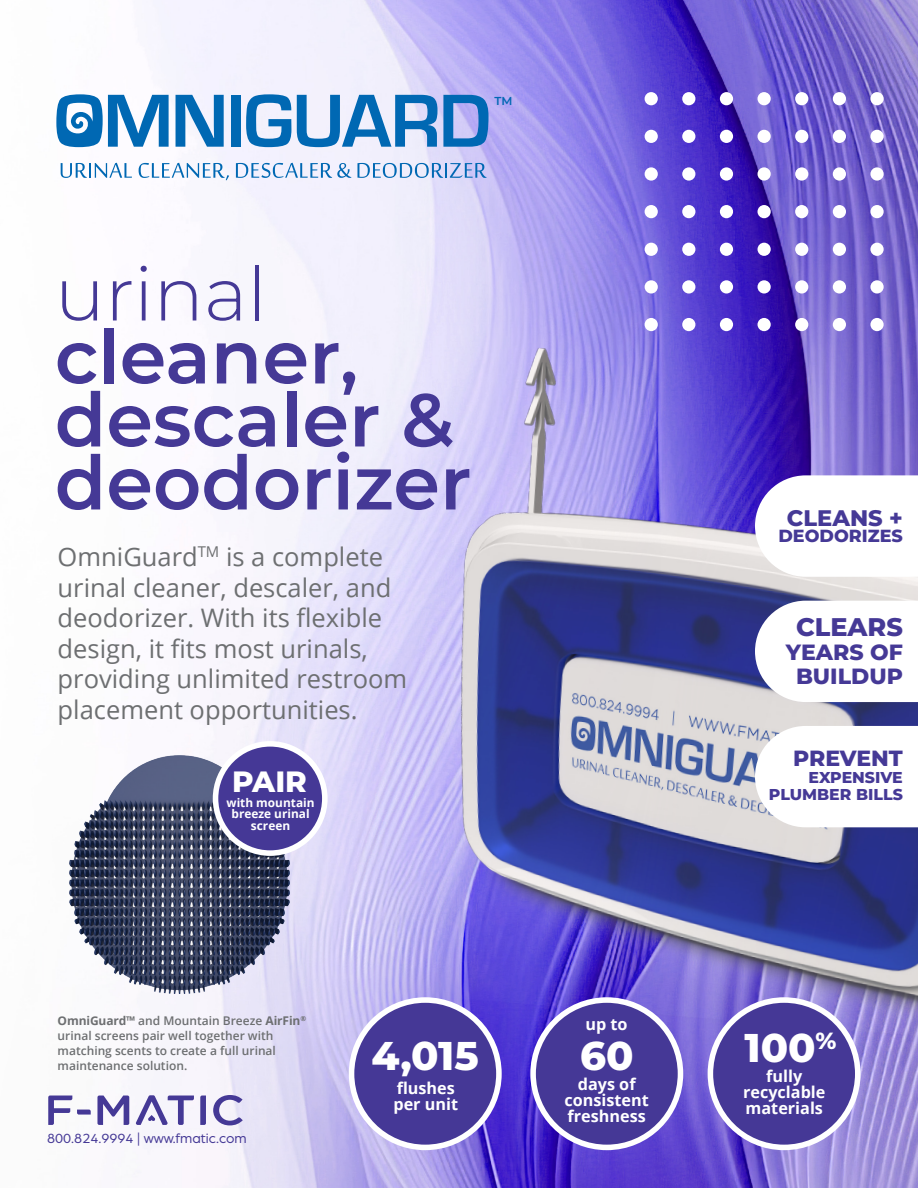
<style>
.page{position:relative;width:918px;height:1188px;background:#fff}
.page>*{position:absolute;margin:0;border:0;box-sizing:border-box;transform-origin:0 0}
.t1{font:600 75px/63px "Montserrat";color:#453996}
.t2{font:300 75px "Montserrat";color:#453996}
.t3{font:800 40.05px "Montserrat";color:#fff}
.t4{font:800 29.4px "Montserrat";color:#fff}
.t5{font:25.5px/30.6px "Open Sans";color:#6d6f71}
.t6{font:800 25.5px "Montserrat";color:#453996}
.t7{font:800 22.5px "Montserrat";color:#453996}
.t8{font:800 22.05px/24.2px "Montserrat";color:#453996;text-align:center}
.t9{font:800 17.55px "Montserrat";color:#453996}
.t10{font:700 16.2px/16.2px "Open Sans";color:#fff;text-align:center}
.t11{font:800 15.75px/17.2px "Montserrat";color:#453996;text-align:right}
.t12{font:14.25px "Arboria";color:#453996}
.t13{font:600 12px/15px "Open Sans";color:#6d6f71}
.t14{font:700 11.85px/11.9px "Open Sans";color:#fff;text-align:center}
.t15{font:600 11.55px "Montserrat";color:#0068b3}
.s1{font-weight:700}
</style>
<div class="page">
<img style="left:49px;top:0;width:869px;height:1188px">
<img style="left:365px;top:290px;width:553px;height:746px">
<svg style="left:755px;top:475px;width:163px;height:102px"></svg>
<svg style="left:755px;top:601px;width:163px;height:101px"></svg>
<svg style="left:755px;top:726px;width:163px;height:101px"></svg>
<div style="left:645px;top:92px;width:13px;height:13px;background:#fff;border-radius:50%"></div>
<div style="left:682px;top:92px;width:13px;height:13px;background:#fff;border-radius:50%"></div>
<div style="left:720px;top:92px;width:13px;height:13px;background:#fff;border-radius:50%"></div>
<div style="left:758px;top:92px;width:13px;height:13px;background:#fff;border-radius:50%"></div>
<div style="left:795px;top:92px;width:13px;height:13px;background:#fff;border-radius:50%"></div>
<div style="left:833px;top:92px;width:13px;height:13px;background:#fff;border-radius:50%"></div>
<div style="left:870px;top:92px;width:14px;height:13px;background:#fff;border-radius:50%"></div>
<div style="left:645px;top:130px;width:13px;height:13px;background:#fff;border-radius:50%"></div>
<div style="left:682px;top:130px;width:13px;height:13px;background:#fff;border-radius:50%"></div>
<div style="left:720px;top:130px;width:13px;height:13px;background:#fff;border-radius:50%"></div>
<div style="left:758px;top:130px;width:13px;height:13px;background:#fff;border-radius:50%"></div>
<div style="left:795px;top:130px;width:13px;height:13px;background:#fff;border-radius:50%"></div>
<div style="left:833px;top:130px;width:13px;height:13px;background:#fff;border-radius:50%"></div>
<div style="left:870px;top:130px;width:14px;height:13px;background:#fff;border-radius:50%"></div>
<div style="left:645px;top:167px;width:13px;height:14px;background:#fff;border-radius:50%"></div>
<div style="left:682px;top:167px;width:13px;height:14px;background:#fff;border-radius:50%"></div>
<div style="left:720px;top:167px;width:13px;height:14px;background:#fff;border-radius:50%"></div>
<div style="left:758px;top:167px;width:13px;height:14px;background:#fff;border-radius:50%"></div>
<div style="left:795px;top:167px;width:13px;height:14px;background:#fff;border-radius:50%"></div>
<div style="left:833px;top:167px;width:13px;height:14px;background:#fff;border-radius:50%"></div>
<div style="left:870px;top:167px;width:14px;height:14px;background:#fff;border-radius:50%"></div>
<div style="left:645px;top:205px;width:13px;height:13px;background:#fff;border-radius:50%"></div>
<div style="left:682px;top:205px;width:13px;height:13px;background:#fff;border-radius:50%"></div>
<div style="left:720px;top:205px;width:13px;height:13px;background:#fff;border-radius:50%"></div>
<div style="left:758px;top:205px;width:13px;height:13px;background:#fff;border-radius:50%"></div>
<div style="left:795px;top:205px;width:13px;height:13px;background:#fff;border-radius:50%"></div>
<div style="left:833px;top:205px;width:13px;height:13px;background:#fff;border-radius:50%"></div>
<div style="left:870px;top:205px;width:14px;height:13px;background:#fff;border-radius:50%"></div>
<div style="left:645px;top:243px;width:13px;height:13px;background:#fff;border-radius:50%"></div>
<div style="left:682px;top:243px;width:13px;height:13px;background:#fff;border-radius:50%"></div>
<div style="left:720px;top:243px;width:13px;height:13px;background:#fff;border-radius:50%"></div>
<div style="left:758px;top:243px;width:13px;height:13px;background:#fff;border-radius:50%"></div>
<div style="left:795px;top:243px;width:13px;height:13px;background:#fff;border-radius:50%"></div>
<div style="left:833px;top:243px;width:13px;height:13px;background:#fff;border-radius:50%"></div>
<div style="left:870px;top:243px;width:14px;height:13px;background:#fff;border-radius:50%"></div>
<div style="left:645px;top:280px;width:13px;height:14px;background:#fff;border-radius:50%"></div>
<div style="left:682px;top:280px;width:13px;height:14px;background:#fff;border-radius:50%"></div>
<div style="left:720px;top:280px;width:13px;height:14px;background:#fff;border-radius:50%"></div>
<div style="left:758px;top:280px;width:13px;height:14px;background:#fff;border-radius:50%"></div>
<div style="left:795px;top:280px;width:13px;height:14px;background:#fff;border-radius:50%"></div>
<div style="left:833px;top:280px;width:13px;height:14px;background:#fff;border-radius:50%"></div>
<div style="left:870px;top:280px;width:14px;height:14px;background:#fff;border-radius:50%"></div>
<div style="left:645px;top:318px;width:13px;height:13px;background:#fff;border-radius:50%"></div>
<div style="left:682px;top:318px;width:13px;height:13px;background:#fff;border-radius:50%"></div>
<div style="left:720px;top:318px;width:13px;height:13px;background:#fff;border-radius:50%"></div>
<div style="left:758px;top:318px;width:13px;height:13px;background:#fff;border-radius:50%"></div>
<div style="left:795px;top:318px;width:13px;height:13px;background:#fff;border-radius:50%"></div>
<div style="left:833px;top:318px;width:13px;height:13px;background:#fff;border-radius:50%"></div>
<div style="left:870px;top:318px;width:14px;height:13px;background:#fff;border-radius:50%"></div>
<svg style="left:708px;top:997px;width:153px;height:153px;background:#675baf"></svg>
<svg style="left:530px;top:997px;width:153px;height:153px;background:#5d4fae"></svg>
<svg style="left:349px;top:997px;width:153px;height:153px;background:#685cb1"></svg>
<img style="left:49px;top:734px;width:268px;height:277px">
<svg style="left:213px;top:741px;width:115px;height:115px"></svg>
<svg style="left:213px;top:1095px;width:30px;height:30px"></svg>
<svg style="left:200px;top:1096px;width:6px;height:29px"></svg>
<svg style="left:97px;top:1096px;width:32px;height:29px"></svg>
<svg style="left:48px;top:1096px;width:43px;height:29px"></svg>
<svg style="left:136px;top:1095px;width:58px;height:30px"></svg>
<svg style="left:176px;top:95px;width:48px;height:52px"></svg>
<div style="left:231px;top:95px;width:9px;height:52px;background:#0068b3"></div>
<svg style="left:246px;top:94px;width:45px;height:53px"></svg>
<svg style="left:297px;top:95px;width:192px;height:52px"></svg>
<svg style="left:56px;top:94px;width:113px;height:53px"></svg>
<svg style="left:61px;top:163px;width:71px;height:15px"></svg>
<svg style="left:139px;top:163px;width:90px;height:17px"></svg>
<svg style="left:236px;top:163px;width:115px;height:15px"></svg>
<svg style="left:357px;top:163px;width:130px;height:15px;background:#a0bee4"></svg>
<p class="t15" style="left:494px;top:93px;width:19px">TM</p>
<h1 class="t2" style="left:55px;top:244px;width:214px">urinal</h1>
<h1 class="t1" style="left:55px;top:322px;width:418px">cleaner, descaler &amp; deodorizer</h1>
<p class="t5" style="left:58px;top:541px;width:351px">OmniGuard<sup>TM</sup> is a complete urinal cleaner, descaler, and deodorizer. With its flexible design, it fits most urinals, providing unlimited restroom placement opportunities.</p>
<p class="t4" style="left:232px;top:760px;width:77px">PAIR</p>
<p class="t14" style="left:227px;top:796px;width:90px">with mountain breeze urinal screen</p>
<p class="t13" style="left:58px;top:1013px;width:250px"><span class="s1">OmniGuard™</span> and Mountain Breeze <span class="s1">AirFin</span><sup>® </sup>urinal screens pair well together with matching scents to create a full urinal maintenance solution.</p>
<p class="t12" style="left:47px;top:1129px;width:201px">800.824.9994 | www.fmatic.com</p>
<h2 class="t3" style="left:371px;top:1026px;width:109px">4,015</h2>
<p class="t10" style="left:393px;top:1080px;width:66px;text-align:left">flushes per unit</p>
<p class="t10" style="left:585px;top:1016px;width:44px">up to</p>
<h2 class="t3" style="left:580px;top:1026px;width:55px">60</h2>
<p class="t10" style="left:565px;top:1075px;width:86px">days of consistent freshness</p>
<p class="t7" style="left:787px;top:502px;width:118px">CLEANS +</p>
<p class="t9" style="left:778px;top:523px;width:126px">DEODORIZES</p>
<p class="t6" style="left:796px;top:608px;width:108px">CLEARS</p>
<p class="t8" style="left:786px;top:639px;width:119px">YEARS OF<br>BUILDUP</p>
<p class="t8" style="left:793px;top:745px;width:111px">PREVENT</p>
<p class="t11" style="left:769px;top:768px;width:135px">EXPENSIVE<br>PLUMBER BILLS</p>
<h2 class="t3" style="left:744px;top:1018px;width:94px">100<sup>%</sup></h2>
<p class="t10" style="left:743px;top:1067px;width:84px">fully recyclable materials</p>
</div>
